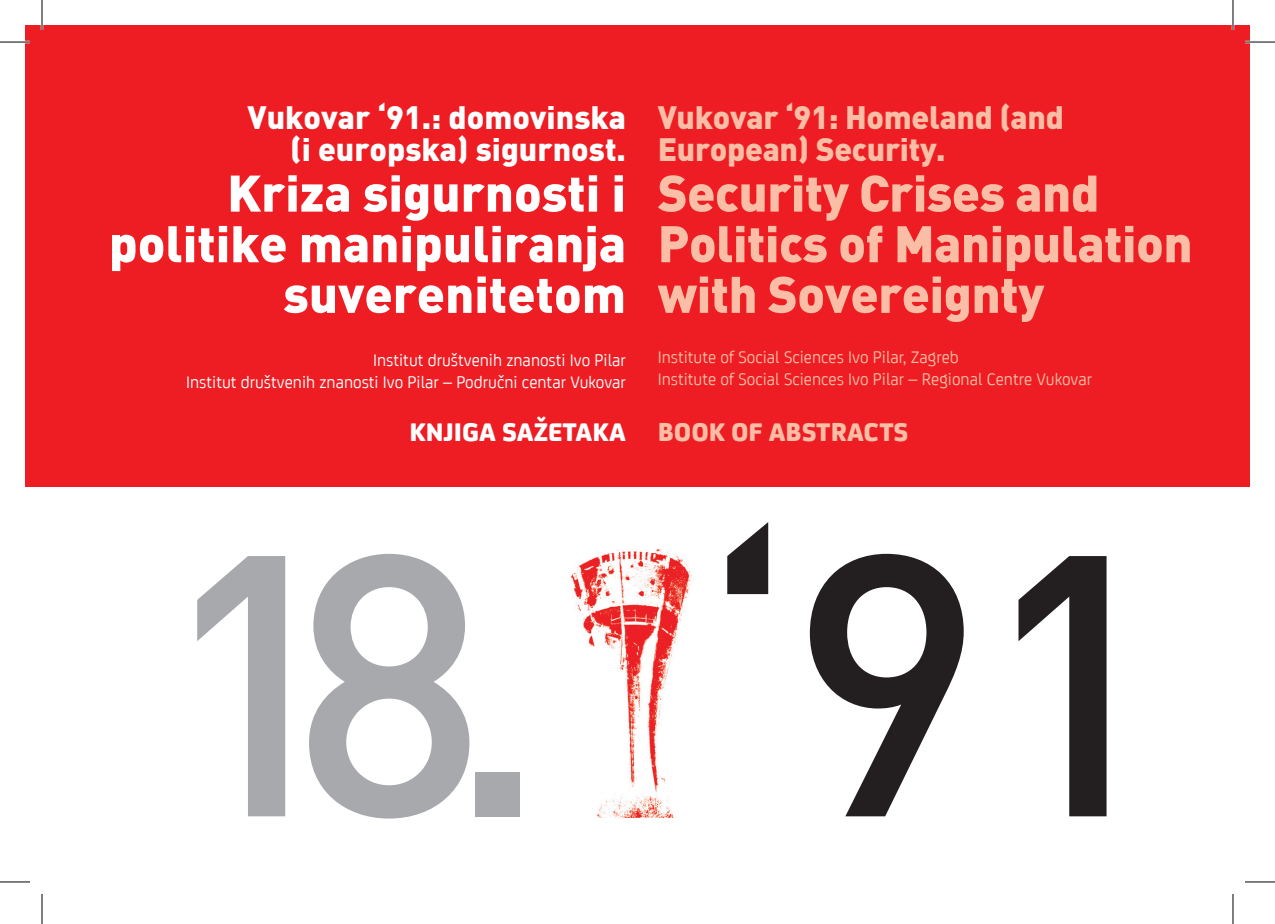
<style>
.page{position:relative;width:1275px;height:924px;background:#fff}
.page>*{position:absolute;margin:0;border:0;box-sizing:border-box;transform-origin:0 0}
.t1{font:500 365.2px "DIN";color:#a8a9ad}
.t2{font:900 50.6px/50.6px "DIN";letter-spacing:-.01em;color:#fabda6}
.t3{font:900 50.6px/50.6px "DIN";color:#fff;text-align:right}
.t4{font:900 32px/32px "DIN";color:#fff;text-align:right}
.t5{font:900 32px/32px "DIN";letter-spacing:-.01em;color:#fabda6}
.t6{font:800 27.6px "Uni Credit";color:#fabda6}
.t7{font:800 27.6px "Uni Credit";color:#fff}
.t8{font:18px/22px "Uni Credit";color:#fabda6}
.t9{font:18px/22px "Uni Credit";color:#fff;text-align:right}
.s1{color:#231f20}
</style>
<div class="page">
<img style="left:570px;top:549px;width:122px;height:268px">
<div style="left:25px;top:25px;width:1225px;height:461px;background:#ee1d23"></div>
<hr style="left:0;top:41px;width:30px;height:2px;background:#fff">
<hr style="left:1245px;top:41px;width:30px;height:2px;background:#fff">
<hr style="left:41px;top:0;width:2px;height:30px;background:#fff">
<hr style="left:1231px;top:0;width:3px;height:30px;background:#fff">
<hr style="left:0;top:42px;width:30px;height:1px;background:#000">
<hr style="left:1245px;top:42px;width:30px;height:1px;background:#000">
<hr style="left:0;top:881px;width:30px;height:1px;background:#000">
<hr style="left:1245px;top:881px;width:30px;height:1px;background:#000">
<hr style="left:42px;top:0;width:1px;height:30px;background:#000">
<hr style="left:42px;top:893px;width:1px;height:30px;background:#000">
<hr style="left:1232px;top:0;width:1px;height:30px;background:#000">
<hr style="left:1232px;top:893px;width:1px;height:30px;background:#000">
<h3 class="t4" style="left:247px;top:100px;width:380px">Vukovar ‘91.: domovinska (i europska) sigurnost.</h3>
<h2 class="t3" style="left:109px;top:165px;width:518px">Kriza sigurnosti i politike manipuliranja suverenitetom</h2>
<p class="t9" style="left:186px;top:347px;width:441px">Institut društvenih znanosti Ivo Pilar<br>Institut društvenih znanosti Ivo Pilar – Područni centar Vukovar</p>
<h3 class="t7" style="left:409px;top:410px;width:218px">KNJIGA SAŽETAKA</h3>
<h3 class="t5" style="left:657px;top:100px;width:408px">Vukovar ‘91: Homeland (and<br>European) Security.</h3>
<h2 class="t2" style="left:657px;top:165px;width:536px">Security Crises and<br>Politics of Manipulation with Sovereignty</h2>
<p class="t8" style="left:657px;top:345px;width:436px">Institute of Social Sciences Ivo Pilar, Zagreb<br>Institute of Social Sciences Ivo Pilar – Regional Centre Vukovar</p>
<h3 class="t6" style="left:657px;top:410px;width:252px">BOOK OF ABSTRACTS</h3>
<h1 class="t1" style="left:155px;top:450px;width:1017px">18. <span class="s1">‘91</span></h1>
</div>
